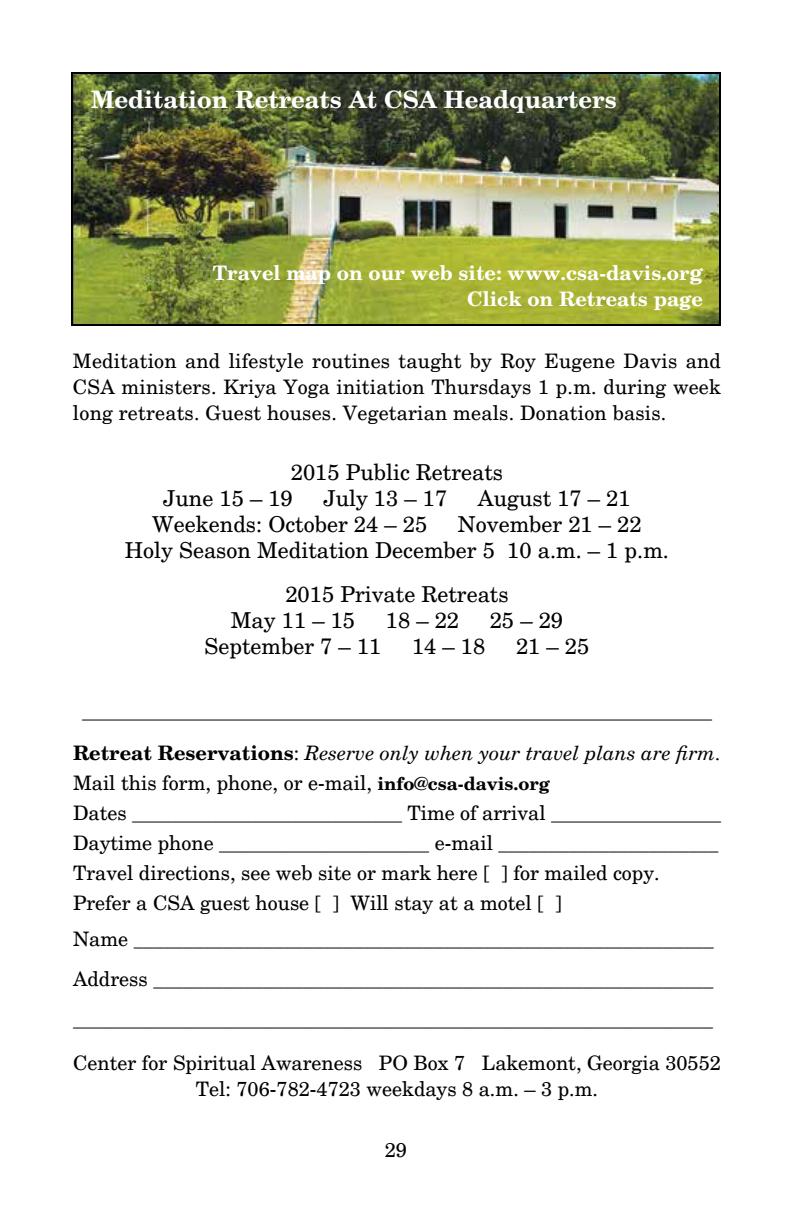
<style>
.page{position:relative;width:792px;height:1224px;background:#fff}
.page>*{position:absolute;margin:0;border:0;box-sizing:border-box;transform-origin:0 0}
.t1{font:700 24px "New Century Schlbk";color:#fff}
.t2{font:22px/26px "New Century Schlbk";color:#000}
.t3{font:20px/30px "New Century Schlbk";color:#000;text-align:justify}
.t4{font:700 20px/26px "New Century Schlbk";color:#fff;text-align:right}
.s1{font-size:22px}
.s2{font-weight:700}
.s3{font-style:italic}
.s4{font-weight:700;font-size:18px}
</style>
<div class="page">
<img style="left:74px;top:75px;width:644px;height:248px">
<div style="left:71px;top:72px;width:650px;height:254px;border:2px solid #000"></div>
<p class="t1" style="left:91px;top:84px;width:527px">Meditation Retreats At CSA Headquarters</p>
<p class="t4" style="left:213px;top:259px;width:492px">Travel map on our web site: www.csa-davis.or<span class="s1">g<br></span>Click on Retreats page</p>
<p class="t3" style="left:73px;top:347px;width:650px;line-height:26px">Meditation and lifestyle routines taught by Roy Eugene Davis and CSA ministers. Kriya Yoga initiation Thursdays 1 p.m. during week long retreats. Guest houses. Vegetarian meals. Donation basis.</p>
<p class="t2" style="left:163px;top:458px;width:341px;text-indent:128px">2015 Public Retreats<br>June 15 – 19</p>
<p class="t2" style="left:323px;top:484px;width:125px">July 13 – 17</p>
<p class="t2" style="left:478px;top:484px;width:154px">August 17 – 21</p>
<p class="t2" style="left:152px;top:510px;width:277px">Weekends: October 24 – 25</p>
<p class="t2" style="left:125px;top:510px;width:546px;text-indent:333px">November 21 – 22<br>Holy Season Meditation December 5 10 a.m. – 1 p.m.</p>
<p class="t2" style="left:231px;top:580px;width:279px;text-indent:54px">2015 Private Retreats<br>May 11 – 15</p>
<p class="t2" style="left:386px;top:606px;width:75px">18 – 22</p>
<p class="t2" style="left:490px;top:606px;width:75px">25 – 29</p>
<p class="t2" style="left:205px;top:632px;width:178px">September 7 – 11</p>
<p class="t2" style="left:412px;top:632px;width:75px">14 – 18</p>
<p class="t2" style="left:516px;top:632px;width:75px">21 – 25</p>
<p class="t3" style="left:73px;top:689px;width:649px;line-height:42px;text-align:center">_______________________________________________________________<br><span class="s2">Retreat Reservations</span>: <span class="s3">Reserve only when your travel plans are firm.</span></p>
<p class="t3" style="left:73px;top:767px;width:650px;text-align:left">Mail this form, phone, or e-mail, <span class="s4">info@csa-davis.org<br></span>Dates ___________________________ Time of arrival _________________ Daytime phone _____________________ e-mail ______________________ Travel directions, see web site or mark here [ ] for mailed copy.<br>Prefer a CSA guest house [ ] Will stay at a motel [ ]</p>
<p class="t3" style="left:73px;top:918px;width:642px;line-height:40px">Name __________________________________________________________ Address ________________________________________________________ ________________________________________________________________</p>
<p class="t3" style="left:73px;top:1049px;width:649px;line-height:26px;text-align:center">Center for Spiritual Awareness PO Box 7 Lakemont, Georgia 30552<br>Tel: 706-782-4723 weekdays 8 a.m. – 3 p.m.</p>
<p class="t3" style="left:385px;top:1135px;width:24px">29</p>
</div>
